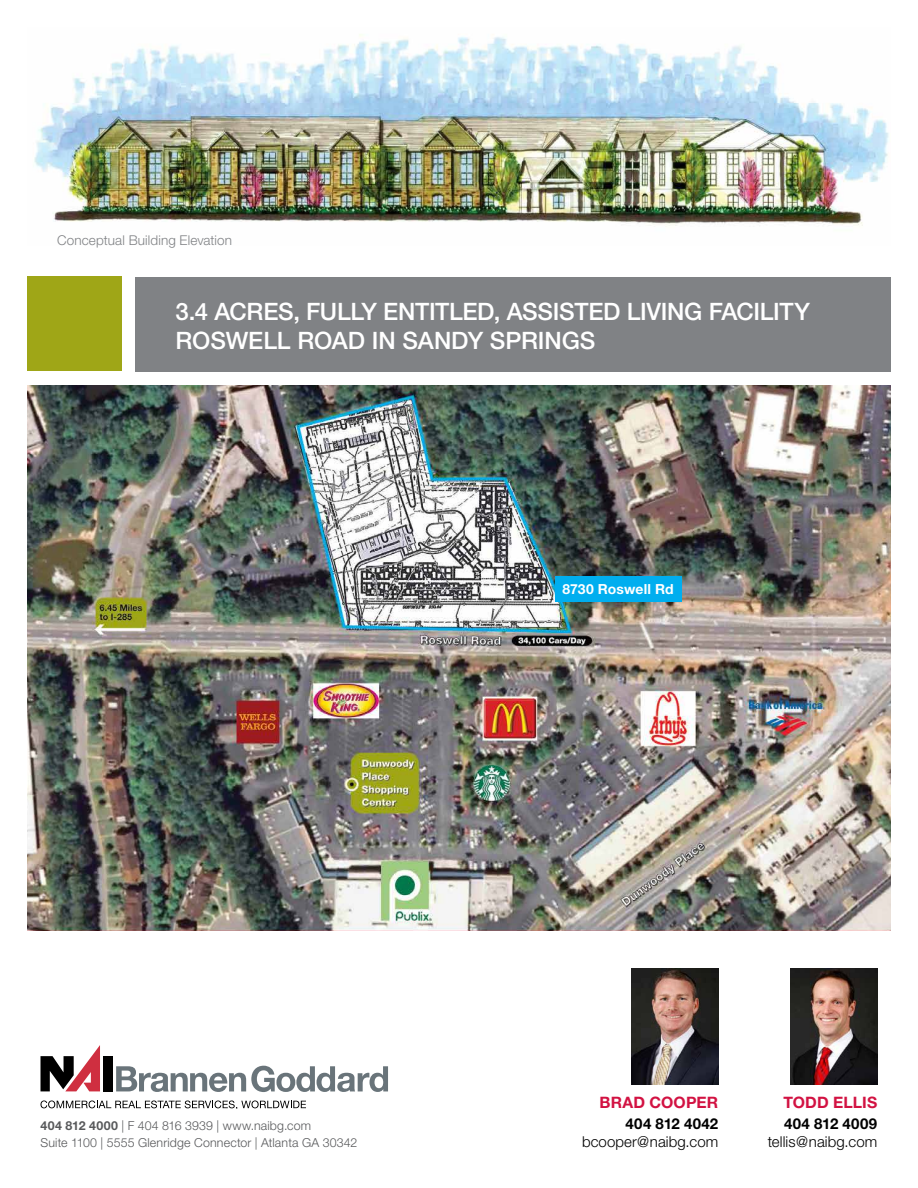
<style>
.page{position:relative;width:918px;height:1188px;background:#fff}
.page>*{position:absolute;margin:0;border:0;box-sizing:border-box;transform-origin:0 0}
.t1{font:500 24px/28.8px "Helvetica Neue";letter-spacing:-.01em;color:#fff}
.t2{font:700 15.75px "Helvetica Neue";letter-spacing:.01em;color:#d21242}
.t3{font:300 15px "Helvetica Neue";letter-spacing:.005em;color:#000}
.t4{font:700 15px "Helvetica Neue";letter-spacing:.025em;color:#000}
.t5{font:700 13.95px "Helvetica Neue";letter-spacing:.01em;color:#fff}
.t6{font:300 13.5px "Helvetica Neue";letter-spacing:.01em;color:#808285}
.t7{font:300 12.3px/16.5px "Helvetica Neue";letter-spacing:.015em;color:#58595b}
.s1{font-weight:700}
</style>
<div class="page">
<img style="left:34px;top:34px;width:855px;height:192px">
<div style="left:135px;top:277px;width:756px;height:95px;background:#808285"></div>
<div style="left:27px;top:276px;width:95px;height:94px;background:#9fa617"></div>
<img style="left:27px;top:385px;width:864px;height:545px">
<img style="left:791px;top:969px;width:87px;height:116px">
<img style="left:632px;top:969px;width:86px;height:116px">
<div style="left:103px;top:1056px;width:9px;height:35px;background:#000"></div>
<svg style="left:40px;top:1045px;width:60px;height:46px"></svg>
<svg style="left:116px;top:1066px;width:272px;height:26px"></svg>
<svg style="left:40px;top:1101px;width:266px;height:8px"></svg>
<div style="left:555px;top:576px;width:126px;height:26px;background:#00aeef"></div>
<p class="t6" style="left:57px;top:231px;width:177px">Conceptual Building Elevation</p>
<h1 class="t1" style="left:176px;top:297px;width:636px">3.4 ACRES, FULLY ENTITLED, ASSISTED LIVING FACILITY<br>ROSWELL ROAD IN SANDY SPRINGS</h1>
<p class="t7" style="left:40px;top:1118px;width:318px"><span class="s1">404 812 4000</span> | F 404 816 3939 | www.naibg.com<br>Suite 1100 | 5555 Glenridge Connector | Atlanta GA 30342</p>
<p class="t5" style="left:562px;top:581px;width:113px">8730 Roswell Rd</p>
<p class="t2" style="left:599px;top:1093px;width:120px">BRAD COOPER</p>
<p class="t4" style="left:626px;top:1114px;width:94px">404 812 4042</p>
<p class="t3" style="left:582px;top:1133px;width:138px">bcooper@naibg.com</p>
<p class="t2" style="left:783px;top:1093px;width:95px">TODD ELLIS</p>
<p class="t4" style="left:784px;top:1114px;width:95px">404 812 4009</p>
<p class="t3" style="left:768px;top:1133px;width:111px">tellis@naibg.com</p>
</div>
